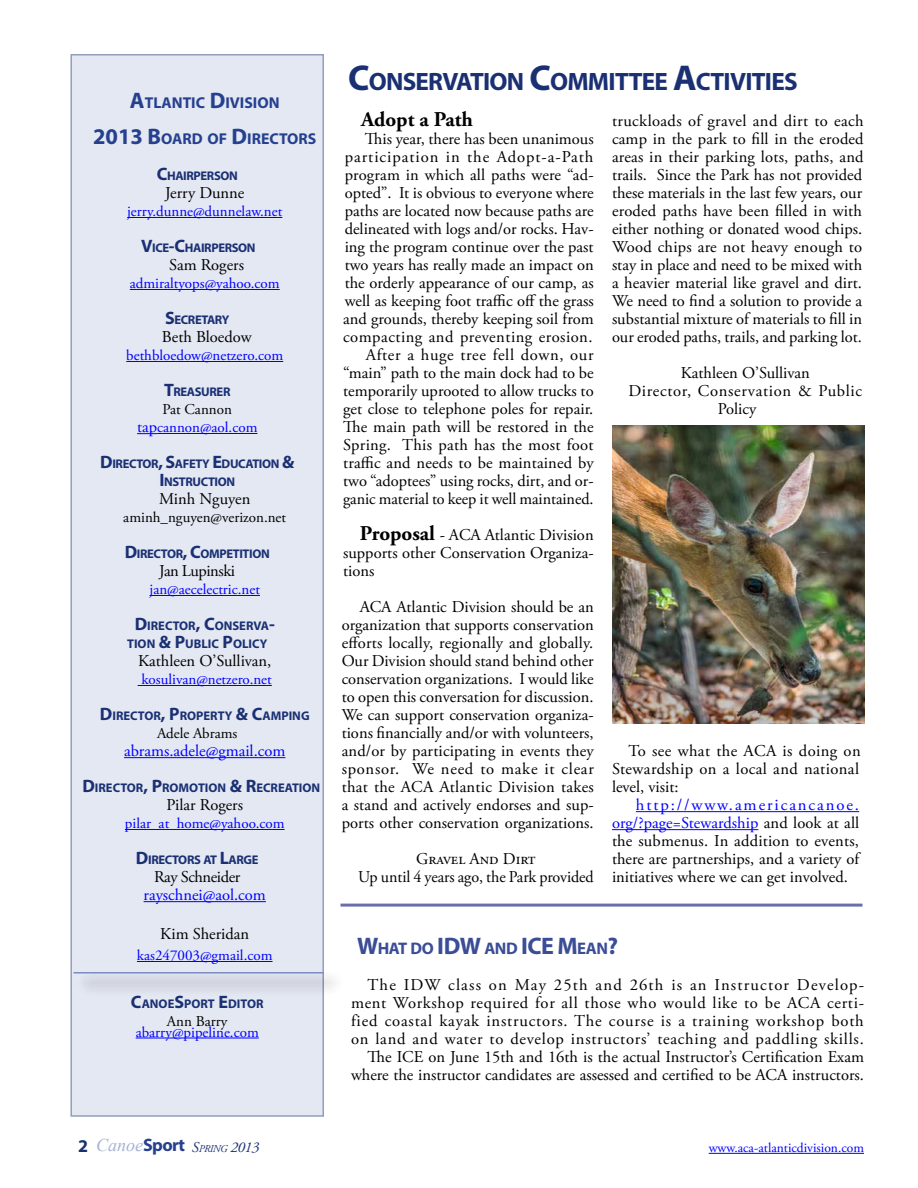
<style>
.page{position:relative;width:918px;height:1188px;background:#fff}
.page>*{position:absolute;margin:0;border:0;box-sizing:border-box;transform-origin:0 0}
.t1{font:700 25.2px "Myriad Pro";letter-spacing:-.03em;color:#1a3073}
.t2{font:700 21px "Adobe Garamond Pro";color:#000}
.t3{font:italic 18px "Times New Roman";color:#a6b3d6}
.t4{font:700 16.8px "Myriad Pro";letter-spacing:-.03em;color:#3b4d96}
.t5{font:16.5px/18px "Adobe Garamond Pro";color:#000;text-align:justify}
.t6{font:16.5px/18px "Adobe Garamond Pro";letter-spacing:.025em;color:#000;text-align:right}
.t7{font:16.5px "Adobe Garamond Pro";color:#00f}
.t8{font:700 15.75px "Myriad Pro";color:#25408f}
.t9{font:15px/18px "Adobe Garamond Pro";color:#00f;text-align:center}
.t10{font:15px "Adobe Garamond Pro";letter-spacing:-.005em;color:#000}
.t11{font:13.5px "Adobe Garamond Pro";color:#00f}
.t12{font:700 12.6px/18px "Myriad Pro";letter-spacing:-.03em;color:#1a3073;text-align:center}
.t13{font:700 12.6px/18px "Myriad Pro";color:#1a3073;text-align:center}
.s1{font-size:22.5px}
.s2{font-size:18px}
.s3{color:#000}
.s4{font-size:16.5px}
.s5{font-size:36px}
.s6{font-weight:700;font-size:21px}
.s7{color:#00f}
.s8{font-size:24px}
.s9{font-family:"Myriad Pro";font-weight:700;font-style:normal;color:#1a3073}
.s10{font-family:"Myriad Pro";font-weight:700;font-style:normal;color:#25408f}
.s11{font-family:"Adobe Garamond Pro";font-size:15px;color:#1a3073}
.s12{font-family:"Adobe Garamond Pro";font-size:10.5px;color:#1a3073}
</style>
<div class="page">
<div style="left:71px;top:55px;width:252px;height:1061px;background:#e4e8f3"></div>
<hr style="left:127px;top:217px;width:155px;height:1px;background:#00f">
<hr style="left:130px;top:289px;width:150px;height:1px;background:#00f">
<hr style="left:126px;top:361px;width:157px;height:1px;background:#00f">
<svg style="left:137px;top:433px;width:20px;height:1px"></svg>
<hr style="left:157px;top:433px;width:100px;height:1px;background:#00f">
<hr style="left:150px;top:595px;width:110px;height:1px;background:#00f">
<hr style="left:138px;top:685px;width:134px;height:1px;background:#00f">
<hr style="left:124px;top:757px;width:161px;height:1px;background:#00f">
<hr style="left:125px;top:829px;width:160px;height:1px;background:#00f">
<hr style="left:144px;top:901px;width:122px;height:1px;background:#00f">
<hr style="left:137px;top:961px;width:136px;height:1px;background:#00f">
<hr style="left:136px;top:1038px;width:123px;height:1px;background:#00f">
<div style="left:70px;top:54px;width:254px;height:1063px;border:2px solid #939ebd"></div>
<hr style="left:709px;top:1153px;width:155px;height:1px;background:#00f">
<hr style="left:636px;top:811px;width:223px;height:1px;background:#00f">
<hr style="left:612px;top:829px;width:146px;height:1px;background:#00f">
<hr style="left:341px;top:904px;width:522px;height:3px;background:#6a6faa">
<div style="left:74px;top:971px;width:271px;height:24px;background:#000;opacity:.75"></div>
<hr style="left:74px;top:972px;width:250px;height:2px;background:#7a8cc2">
<img style="left:612px;top:426px;width:252px;height:297px">
<p class="t8" style="left:130px;top:92px;width:151px"><span class="s1">A</span>TLANTIC <span class="s1">D</span>IVISION</p>
<p class="t8" style="left:93px;top:128px;width:225px"><span class="s1">2013 B</span>OARD OF <span class="s1">D</span>IRECTORS</p>
<p class="t12" style="left:157px;top:166px;width:83px"><span class="s2">C</span>HAIRPERSON</p>
<p class="t5" style="left:165px;top:184px;width:81px">Jerry Dunne</p>
<p class="t9" style="left:127px;top:203px;width:157px">jerry.dunne@dunnelaw.net</p>
<p class="t12" style="left:141px;top:238px;width:116px"><span class="s2">V</span>ICE<span class="s2">-C</span>HAIRPERSON</p>
<p class="t5" style="left:169px;top:256px;width:76px">Sam Rogers</p>
<p class="t9" style="left:130px;top:275px;width:151px">admiraltyops@yahoo.com</p>
<p class="t12" style="left:165px;top:310px;width:66px"><span class="s2">S</span>ECRETARY</p>
<p class="t5" style="left:162px;top:328px;width:92px">Beth Bloedow</p>
<p class="t9" style="left:126px;top:347px;width:159px">bethbloedow@netzero.com</p>
<p class="t12" style="left:164px;top:382px;width:68px"><span class="s2">T</span>REASURER</p>
<p class="t9" style="left:137px;top:401px;width:122px"><span class="s3">Pat Cannon </span><span class="s4">tap</span>cannon@aol.com</p>
<p class="t12" style="left:100px;top:454px;width:195px"><span class="s2">D</span>IRECTOR<span class="s2">, S</span>AFETY <span class="s2">E</span>DUCATION <span class="s2">&amp;<br>I</span> NSTRUCTION</p>
<p class="t5" style="left:159px;top:490px;width:93px">Minh Nguyen</p>
<p class="t10" style="left:123px;top:508px;width:164px">aminh_nguyen@verizon.net</p>
<p class="t12" style="left:125px;top:544px;width:146px"><span class="s2">D</span>IRECTOR<span class="s2">, C</span>OMPETITION</p>
<p class="t5" style="left:159px;top:562px;width:77px">Jan Lupinski</p>
<p class="t9" style="left:150px;top:581px;width:112px">jan@aecelectric.net</p>
<p class="t13" style="left:127px;top:616px;width:149px"><span class="s2">D</span>IRECTOR<span class="s2">, C</span>ONSERVA<span class="s2">-<br></span>TION <span class="s2">&amp; P</span>UBLIC <span class="s2">P</span>OLICY</p>
<p class="t5" style="left:138px;top:652px;width:135px">Kathleen O’Sullivan,</p>
<p class="t9" style="left:141px;top:671px;width:132px">kosulivan@netzero.net</p>
<p class="t13" style="left:100px;top:706px;width:210px"><span class="s2">D</span>IRECTOR<span class="s2">, P</span>ROPERTY <span class="s2">&amp; C</span>AMPING</p>
<p class="t10" style="left:157px;top:724px;width:82px">Adele Abrams</p>
<p class="t7" style="left:124px;top:741px;width:163px">abrams.adele@gmail.com</p>
<p class="t13" style="left:82px;top:778px;width:239px"><span class="s2">D</span>IRECTOR<span class="s2">, P</span>ROMOTION <span class="s2">&amp; R</span>ECREATION</p>
<p class="t5" style="left:166px;top:796px;width:78px">Pilar Rogers</p>
<p class="t9" style="left:125px;top:815px;width:161px">pilar_at_home@yahoo.com</p>
<p class="t12" style="left:136px;top:850px;width:124px"><span class="s2">D</span>IRECTORS AT <span class="s2">L</span>ARGE</p>
<p class="t5" style="left:154px;top:868px;width:88px">Ray Schneider</p>
<p class="t7" style="left:144px;top:885px;width:124px">rayschnei@aol.com</p>
<p class="t5" style="left:160px;top:925px;width:90px">Kim Sheridan</p>
<p class="t9" style="left:137px;top:947px;width:137px">kas247003@gmail.com</p>
<p class="t13" style="left:131px;top:994px;width:134px"><span class="s2">C</span>ANOE<span class="s2">S</span>PORT <span class="s2">E</span>DITOR</p>
<p class="t10" style="left:167px;top:1012px;width:62px">Ann Barry</p>
<p class="t9" style="left:136px;top:1023px;width:125px">abarry@pipeline.com</p>
<h1 class="t1" style="left:348px;top:65px;width:451px"><span class="s5">C</span>ONSERVATION <span class="s5">C</span>OMM ITTEE <span class="s5">A</span>CTIVITIES</h1>
<p class="t2" style="left:361px;top:107px;width:113px">Adopt a Path</p>
<p class="t5" style="left:343px;top:130px;width:252px;text-align:right">This year, there has been unanimous participation in the Adopt-a-Path program in which all paths were “ad&shy;opted”. It is obvious to everyone where paths are located now because paths are delineated with logs and/or rocks. Hav&shy;ing the program continue over the past two years has really made an impact on the orderly appearance of our camp, as well as keeping foot traffic off the grass and grounds, thereby keeping soil from compacting and preventing erosion.<br>After a huge tree fell down, our “main” path to the main dock had to be temporarily uprooted to allow trucks to get close to telephone poles for repair.<br>The main path will be restored in the Spring. This path has the most foot traffic and needs to be maintained by two “adoptees” using rocks, dirt, and or&shy;ganic material to keep it well maintained.</p>
<p class="t5" style="left:343px;top:526px;width:252px;text-indent:17px"><span class="s6">Proposal</span> - ACA Atlantic Division supports other Conservation Organiza&shy;tions</p>
<p class="t5" style="left:342px;top:598px;width:254px;text-indent:18px">ACA Atlantic Division should be an organization that supports conservation efforts locally, regionally and globally.<br>Our Division should stand behind other conservation organizations. I would like to open this conversation for discussion.<br>We can support conservation organiza&shy;tions financially and/or with volunteers, and/or by participating in events they sponsor. We need to make it clear that the ACA Atlantic Division takes a stand and actively endorses and sup&shy;ports other conservation organizations.</p>
<p class="t5" style="left:358px;top:850px;width:237px;text-align:center">Gravel And Dirt<br>Up until 4 years ago, the Park provided</p>
<p class="t5" style="left:612px;top:112px;width:253px">truckloads of gravel and dirt to each camp in the park to fill in the eroded areas in their parking lots, paths, and trails. Since the Park has not provided these materials in the last few years, our eroded paths have been filled in with either nothing or donated wood chips.<br>Wood chips are not heavy enough to stay in place and need to be mixed with a heavier material like gravel and dirt.<br>We need to find a solution to provide a substantial mixture of materials to fill in our eroded paths, trails, and parking lot.</p>
<p class="t5" style="left:681px;top:364px;width:131px">Kathleen O’Sullivan</p>
<p class="t5" style="left:628px;top:382px;width:235px">Director, Conservation &amp; Public</p>
<p class="t5" style="left:718px;top:400px;width:40px">Policy</p>
<p class="t5" style="left:612px;top:742px;width:250px;text-indent:16px">To see what the ACA is doing on Stewardship on a local and national level, visit:</p>
<p class="t5" style="left:612px;top:796px;width:251px;text-indent:24px"><span class="s7">http://www.americancanoe. org/?page=Stewardship</span> and look at all the submenus. In addition to events, there are partnerships, and a variety of initiatives where we can get involved.</p>
<p class="t4" style="left:357px;top:937px;width:96px"><span class="s8">W</span>HAT DO <span class="s8">IDW</span></p>
<p class="t4" style="left:484px;top:937px;width:135px">AND <span class="s8">ICE M</span>EAN<span class="s8">?</span></p>
<p class="t6" style="left:351px;top:976px;width:515px">The IDW class on May 25th and 26th is an Instructor Develop&shy;ment Workshop required for all those who would like to be ACA certi&shy;fied coastal kayak instructors. The course is a training workshop both on land and water to develop instructors’ teaching and paddling skills.<br>The ICE on June 15th and 16th is the actual Instructor’s Certification Exam where the instructor candidates are assessed and certified to be ACA instructors.</p>
<p class="t3" style="left:78px;top:1133px;width:183px"><span class="s9">2</span> Canoe<span class="s10">Sport</span> <span class="s11">S</span><span class="s12">pring</span> <span class="s11">2013</span></p>
<p class="t11" style="left:709px;top:1140px;width:157px">www.aca-atlanticdivision.com</p>
</div>
